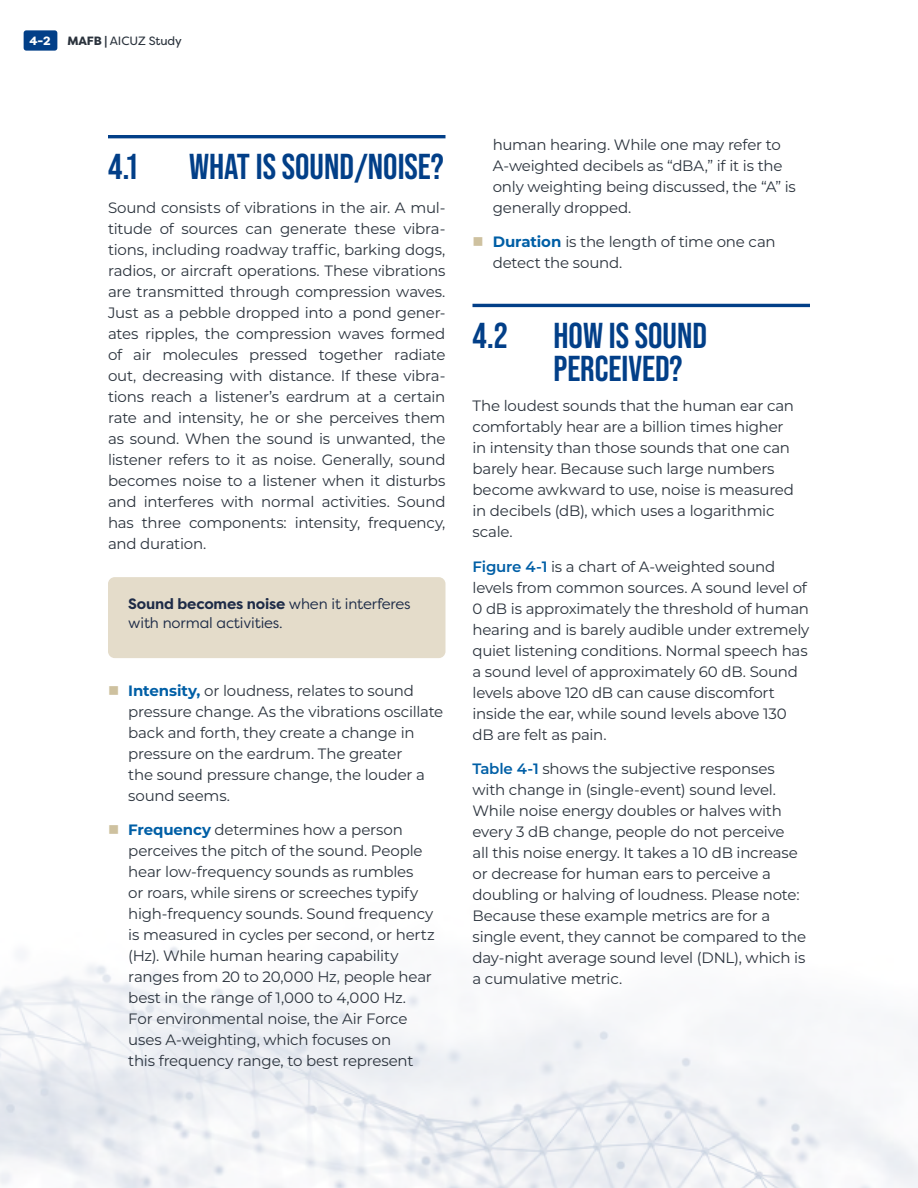
<style>
.page{position:relative;width:918px;height:1188px;background:#fff}
.page>*{position:absolute;margin:0;border:0;box-sizing:border-box;transform-origin:0 0}
._201_2_Head_B_X_X{font:700 36px/33px "Bebas Neue Pro";color:#023f88}
._405_1_Body_LJ{font:15px/21px "Montserrat";letter-spacing:-.015em;color:#2b333d}
._405_2_Body_L{font:15px/21px "Montserrat";letter-spacing:-.015em;color:#2b333d}
._310_3_Side_Body{font:15px/19.5px "Filson Pro";letter-spacing:-.01em;color:#1d2b47}
.t1{font:12px "Filson Pro";letter-spacing:-.01em;color:#2b333d}
.t2{font:800 12px "Filson Pro";color:#fff}
.s1{font-weight:800}
.s2{font-weight:700}
.s3{font-weight:700;color:#005fa6}
.s4{font-weight:600;color:#005fa6}
</style>
<div class="page">
<img style="left:0;top:947px;width:918px;height:241px">
<hr style="left:108px;top:135px;width:338px;height:3px;background:#023f88">
<div style="left:108px;top:577px;width:338px;height:81px;background:#e4dcca;border-radius:7px"></div>
<hr style="left:472px;top:304px;width:338px;height:3px;background:#023f88">
<div style="left:24px;top:30px;width:33px;height:21px;background:#023f88;border-radius:3px"></div>
<p class="t2" style="left:29px;top:33px;width:23px">4-2</p>
<p class="t1" style="left:68px;top:33px;width:116px"><span class="s1">MAFB |</span> AICUZ Study</p>
<p class="_201_2_Head_B_X_X" style="left:108px;top:149px;width:31px">4.1</p>
<p class="_201_2_Head_B_X_X" style="left:189px;top:149px;width:256px">WHAT IS SOUND/NOISE?</p>
<p class="_405_1_Body_LJ" style="left:108px;top:197px;width:339px;text-align:justify">Sound consists of vibrations in the air. A mul&shy;titude of sources can generate these vibra&shy;tions, including roadway traffic, barking dogs, radios, or aircraft operations. These vibrations are transmitted through compression waves.<br>Just as a pebble dropped into a pond gener&shy;ates ripples, the compression waves formed of air molecules pressed together radiate out, decreasing with distance. If these vibra&shy;tions reach a listener’s eardrum at a certain rate and intensity, he or she perceives them as sound. When the sound is unwanted, the listener refers to it as noise. Generally, sound becomes noise to a listener when it disturbs and interferes with normal activities. Sound has three components: intensity, frequency, and duration.</p>
<p class="_310_3_Side_Body" style="left:128px;top:593px;width:284px"><span class="s2">Sound becomes noise</span> when it interferes with normal activities.</p>
<p class="_405_1_Body_LJ" style="left:128px;top:679px;width:317px"><span class="s3">Intensity,</span> or loudness, relates to sound pressure change. As the vibrations oscillate back and forth, they create a change in pressure on the eardrum. The greater<br>the sound pressure change, the louder a sound seems.</p>
<p class="_405_1_Body_LJ" style="left:128px;top:819px;width:308px"><span class="s3">Frequency</span> determines how a person perceives the pitch of the sound. People hear low-frequency sounds as rumbles<br>or roars, while sirens or screeches typify high-frequency sounds. Sound frequency is measured in cycles per second, or hertz (Hz). While human hearing capability ranges from 20 to 20,000 Hz, people hear best in the range of 1,000 to 4,000 Hz.<br>For environmental noise, the Air Force uses A-weighting, which focuses on<br>this frequency range, to best represent</p>
<p class="_405_1_Body_LJ" style="left:493px;top:133px;width:305px">human hearing. While one may refer to A-weighted decibels as “dBA,” if it is the only weighting being discussed, the “A” is generally dropped.</p>
<p class="_405_1_Body_LJ" style="left:493px;top:231px;width:284px"><span class="s3">Duration</span> is the length of time one can detect the sound.</p>
<p class="_201_2_Head_B_X_X" style="left:472px;top:318px;width:36px">4.2</p>
<p class="_201_2_Head_B_X_X" style="left:554px;top:318px;width:155px">HOW IS SOUND<br>PERCEIVED?</p>
<p class="_405_2_Body_L" style="left:472px;top:395px;width:323px">The loudest sounds that the human ear can comfortably hear are a billion times higher in intensity than those sounds that one can barely hear. Because such large numbers become awkward to use, noise is measured in decibels (dB), which uses a logarithmic scale.</p>
<p class="_405_2_Body_L" style="left:472px;top:555px;width:338px"><span class="s4">Figure 4-1</span> is a chart of A-weighted sound levels from common sources. A sound level of 0 dB is approximately the threshold of human hearing and is barely audible under extremely quiet listening conditions. Normal speech has a sound level of approximately 60 dB. Sound levels above 120 dB can cause discomfort inside the ear, while sound levels above 130 dB are felt as pain.</p>
<p class="_405_2_Body_L" style="left:472px;top:758px;width:335px"><span class="s4">Table 4-1</span> shows the subjective responses with change in (single-event) sound level.<br>While noise energy doubles or halves with every 3 dB change, people do not perceive<br>all this noise energy. It takes a 10 dB increase or decrease for human ears to perceive a doubling or halving of loudness. Please note:<br>Because these example metrics are for a single event, they cannot be compared to the day-night average sound level (DNL), which is a cumulative metric.</p>
</div>
